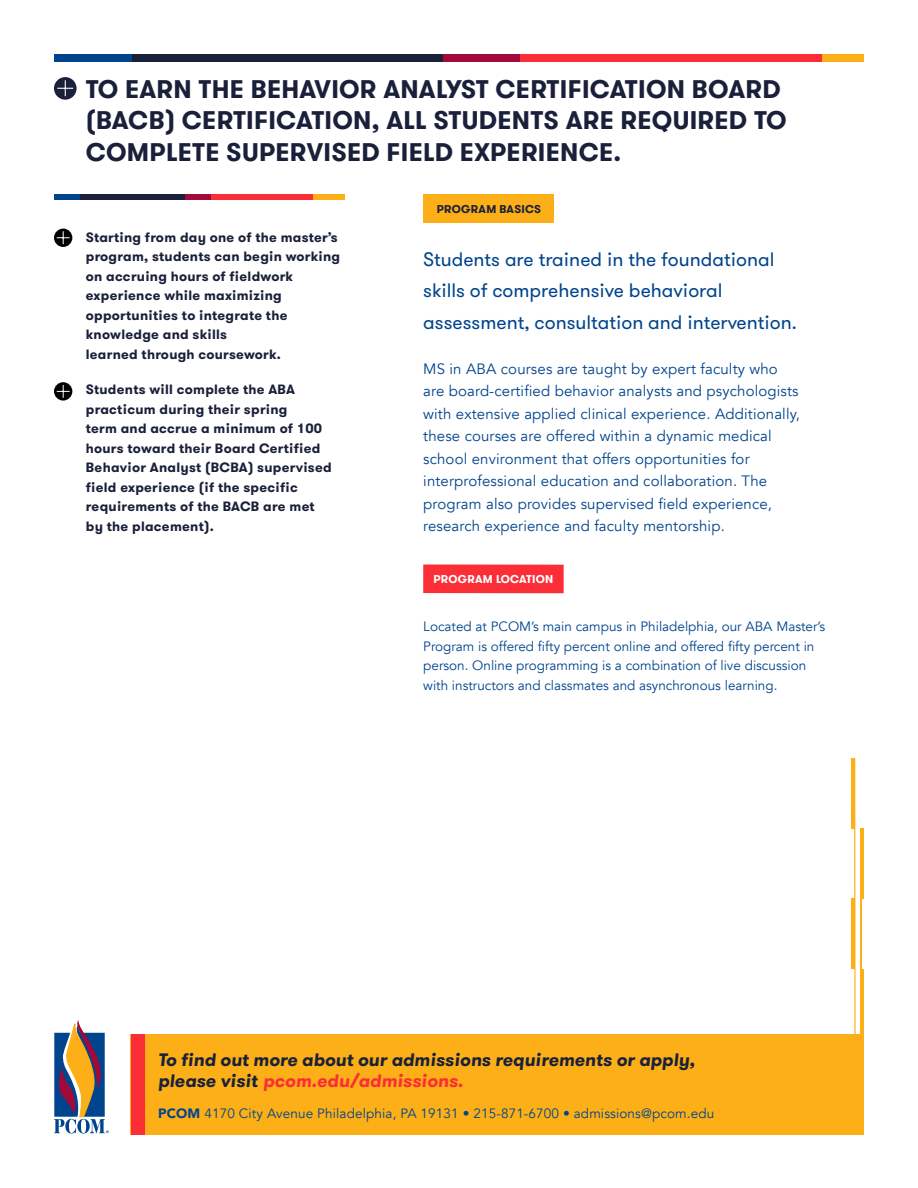
<style>
.page{position:relative;width:918px;height:1188px;background:#fff}
.page>*{position:absolute;margin:0;border:0;box-sizing:border-box;transform-origin:0 0}
.t1{font:700 25.5px/31.5px "GT Walsheim";letter-spacing:.01em;color:#1a203a}
.t2{font:19.5px/31.5px "GT Walsheim";color:#00448d}
.t3{font:italic 700 18px/21px "GT Walsheim";color:#1a203a}
.t4{font:15px/22.5px "Avenir";letter-spacing:.01em;color:#00448d}
.t5{font:700 13.5px/19.5px "GT Walsheim";letter-spacing:.02em;color:#1a203a}
.t6{font:13.5px/19.5px "Avenir";color:#00448d}
.t7{font:700 11.4px "GT Walsheim";letter-spacing:.02em;color:#fff}
.t8{font:700 11.4px "GT Walsheim";letter-spacing:.02em;color:#1a203a}
.t9{font:8.1px "Myriad Pro";color:#00448d}
.s1{color:#fb2d37}
.s2{font-weight:900}
</style>
<div class="page">
<svg style="left:54px;top:1020px;width:51px;height:114px"></svg>
<div style="left:54px;top:54px;width:78px;height:8px;background:#00448d"></div>
<div style="left:132px;top:54px;width:311px;height:8px;background:#1a203a"></div>
<div style="left:443px;top:54px;width:80px;height:8px;background:#a20a3a"></div>
<div style="left:521px;top:54px;width:301px;height:8px;background:#fb2d37"></div>
<div style="left:822px;top:54px;width:42px;height:8px;background:#fcaf16"></div>
<div style="left:54px;top:194px;width:26px;height:5px;background:#00448d"></div>
<div style="left:80px;top:194px;width:105px;height:5px;background:#1a203a"></div>
<div style="left:185px;top:194px;width:27px;height:5px;background:#a20a3a"></div>
<div style="left:211px;top:194px;width:102px;height:5px;background:#fb2d37"></div>
<div style="left:313px;top:194px;width:31px;height:5px;background:#fcaf16"></div>
<div style="left:423px;top:194px;width:130px;height:29px;background:#fcaf16"></div>
<div style="left:423px;top:565px;width:141px;height:28px;background:#fb2d37"></div>
<svg style="left:854px;top:759px;width:2px;height:275px"></svg>
<hr style="left:860px;top:829px;width:1px;height:211px;background:#fcaf16">
<hr style="left:861px;top:969px;width:3px;height:71px;background:#fcaf16">
<hr style="left:851px;top:899px;width:4px;height:70px;background:#fcaf16">
<hr style="left:861px;top:829px;width:3px;height:70px;background:#fcaf16">
<hr style="left:851px;top:758px;width:4px;height:70px;background:#fcaf16">
<svg style="left:54px;top:229px;width:18px;height:18px"></svg>
<svg style="left:57px;top:231px;width:13px;height:13px"></svg>
<svg style="left:54px;top:382px;width:18px;height:19px"></svg>
<svg style="left:57px;top:385px;width:13px;height:13px"></svg>
<svg style="left:54px;top:77px;width:23px;height:23px"></svg>
<svg style="left:57px;top:80px;width:16px;height:16px"></svg>
<div style="left:131px;top:1034px;width:733px;height:101px;background:#fcaf16"></div>
<div style="left:131px;top:1034px;width:13px;height:101px;background:#fb2d37"></div>
<h1 class="t1" style="left:86px;top:73px;width:702px">TO EARN THE BEHAVIOR ANALYST CERTIFICATION BOARD (BACB) CERTIFICATION, ALL STUDENTS ARE REQUIRED TO<br>COMPLETE SUPERVISED FIELD EXPERIENCE.</h1>
<p class="t5" style="left:86px;top:227px;width:256px">Starting from day one of the master’s program, students can begin working on accruing hours of fieldwork experience while maximizing opportunities to integrate the knowledge and skills<br>learned through coursework.</p>
<p class="t5" style="left:86px;top:380px;width:247px">Students will complete the ABA practicum during their spring<br>term and accrue a minimum of 100 hours toward their Board Certified<br>Behavior Analyst (BCBA) supervised field experience (if the specific requirements of the BACB are met by the placement).</p>
<p class="t8" style="left:437px;top:201px;width:106px">PROGRAM BASICS</p>
<h2 class="t2" style="left:423px;top:244px;width:375px">Students are trained in the foundational skills of comprehensive behavioral assessment, consultation and intervention.</h2>
<p class="t4" style="left:423px;top:358px;width:378px">MS in ABA courses are taught by expert faculty who are board-certified behavior analysts and psychologists with extensive applied clinical experience. Additionally, these courses are offered within a dynamic medical school environment that offers opportunities for interprofessional education and collaboration. The program also provides supervised field experience, research experience and faculty mentorship.</p>
<p class="t7" style="left:433px;top:572px;width:121px">PROGRAM LOCATION</p>
<p class="t6" style="left:423px;top:617px;width:404px">Located at PCOM’s main campus in Philadelphia, our ABA Master’s Program is offered fifty percent online and offered fifty percent in person. Online programming is a combination of live discussion with instructors and classmates and asynchronous learning.</p>
<p class="t9" style="left:106px;top:1128px;width:5px">®</p>
<h3 class="t3" style="left:158px;top:1050px;width:539px">To find out more about our admissions requirements or apply, please visit <span class="s1">pcom.edu/admissions.</span></h3>
<p class="t6" style="left:158px;top:1104px;width:558px"><span class="s2">PCOM</span> 4170 City Avenue Philadelphia, PA 19131 • 215-871-6700 • admissions@pcom.edu</p>
</div>
